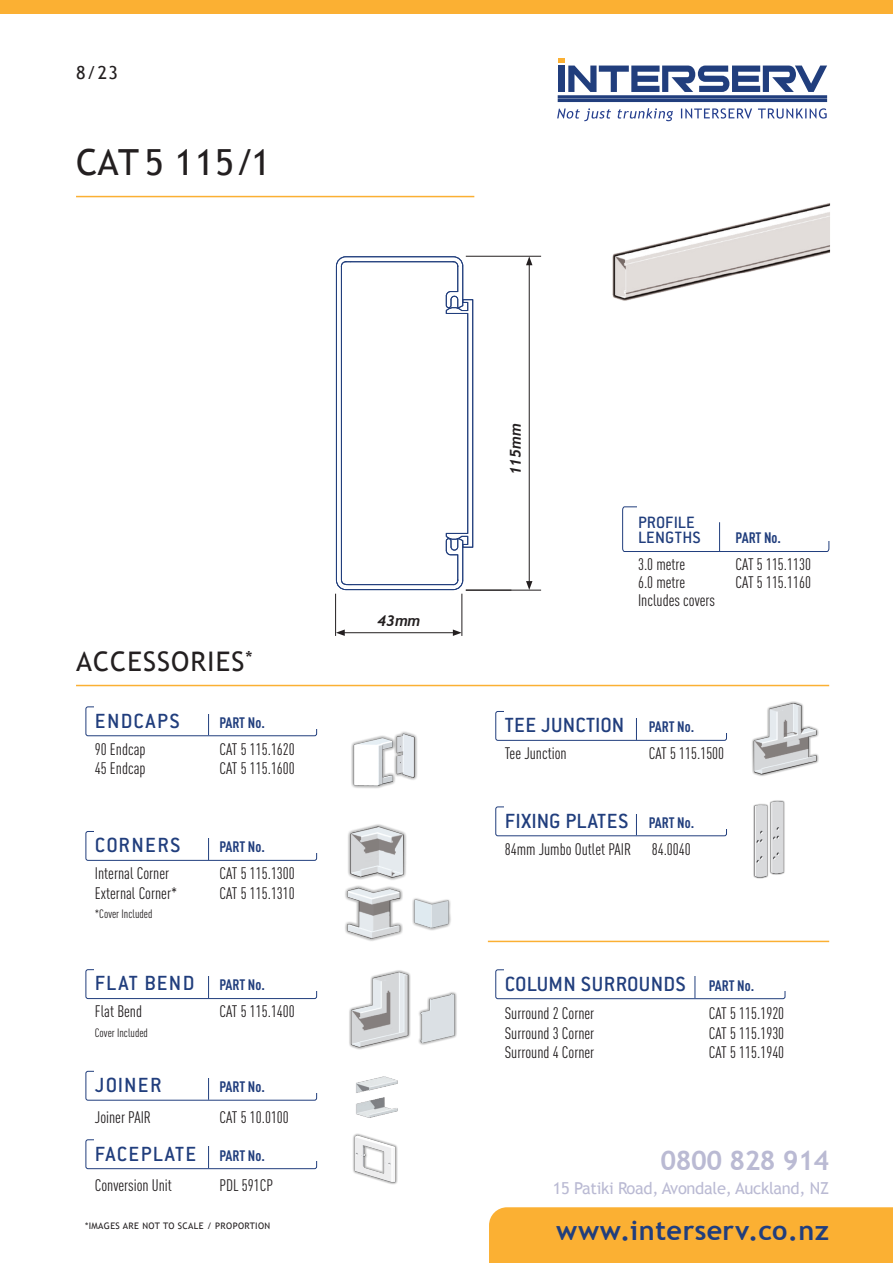
<style>
.page{position:relative;width:893px;height:1263px;background:#fff}
.page>*{position:absolute;margin:0;border:0;box-sizing:border-box;transform-origin:0 0}
.t1{font:36px "Trebuchet MS";letter-spacing:.02em;color:#231f20}
.t2{font:700 27px "Trebuchet MS";letter-spacing:.02em;color:#213e7d}
.t3{font:27px "Trebuchet MS";letter-spacing:.04em;color:#231f20}
.t4{font:700 27px "Trebuchet MS";letter-spacing:-.02em;color:#babad3}
.t5{font:500 22.5px "Conduit ITC Std";letter-spacing:.02em;color:#213e7d}
.t6{font:500 22.5px "Conduit ITC Std";letter-spacing:.055em;color:#213e7d}
.t7{font:500 22.5px "Conduit ITC Std";letter-spacing:.06em;color:#213e7d}
.t8{font:500 18px/15.6px "Conduit ITC Std";letter-spacing:.005em;color:#213e7d}
.t9{font:18px "Trebuchet MS";color:#231f20}
.t10{font:condensed 16.5px "DIN Pro";color:#231f20}
.t11{font:16.5px "Trebuchet MS";letter-spacing:-.02em;color:#babad3}
.t12{font:700 condensed 15px "DIN Pro";letter-spacing:-.015em;color:#213e7d}
.t13{font:italic 700 15px "Trebuchet";color:#231f20}
.t14{font:condensed 12px "DIN Pro";color:#231f20}
.t15{font:9px "Trebuchet MS";letter-spacing:.04em;color:#231f20}
.s1{font-family:"DIN Pro";font-weight:700;font-stretch:condensed;font-size:15px}
</style>
<div class="page">
<div style="left:495px;top:711px;width:232px;height:30px;border:1px solid #213e7d;border-radius:2px"></div>
<svg style="left:636px;top:718px;width:1px;height:22px"></svg>
<div style="left:504px;top:709px;width:215px;height:9px;background:#fff"></div>
<div style="left:719px;top:709px;width:12px;height:24px;background:#fff"></div>
<div style="left:495px;top:806px;width:232px;height:30px;border:1px solid #213e7d;border-radius:2px"></div>
<svg style="left:636px;top:814px;width:1px;height:21px"></svg>
<div style="left:504px;top:805px;width:215px;height:8px;background:#fff"></div>
<div style="left:719px;top:805px;width:12px;height:23px;background:#fff"></div>
<div style="left:495px;top:969px;width:290px;height:30px;border:1px solid #213e7d;border-radius:2px"></div>
<svg style="left:695px;top:976px;width:1px;height:22px"></svg>
<div style="left:504px;top:968px;width:273px;height:8px;background:#fff"></div>
<div style="left:777px;top:968px;width:13px;height:23px;background:#fff"></div>
<div style="left:86px;top:706px;width:231px;height:30px;border:1px solid #213e7d;border-radius:2px"></div>
<svg style="left:208px;top:714px;width:1px;height:21px"></svg>
<div style="left:94px;top:705px;width:215px;height:8px;background:#fff"></div>
<div style="left:309px;top:705px;width:12px;height:23px;background:#fff"></div>
<div style="left:86px;top:831px;width:231px;height:30px;border:1px solid #213e7d;border-radius:2px"></div>
<svg style="left:208px;top:838px;width:1px;height:22px"></svg>
<div style="left:94px;top:829px;width:215px;height:9px;background:#fff"></div>
<div style="left:309px;top:829px;width:12px;height:24px;background:#fff"></div>
<div style="left:86px;top:969px;width:231px;height:30px;border:1px solid #213e7d;border-radius:2px"></div>
<svg style="left:208px;top:976px;width:1px;height:22px"></svg>
<div style="left:94px;top:967px;width:215px;height:9px;background:#fff"></div>
<div style="left:309px;top:967px;width:12px;height:24px;background:#fff"></div>
<div style="left:86px;top:1071px;width:231px;height:29px;border:1px solid #213e7d;border-radius:2px"></div>
<svg style="left:208px;top:1078px;width:1px;height:22px"></svg>
<div style="left:94px;top:1069px;width:215px;height:9px;background:#fff"></div>
<div style="left:309px;top:1069px;width:12px;height:24px;background:#fff"></div>
<hr style="left:466px;top:256px;width:75px;height:1px;background:#231f20">
<hr style="left:529px;top:263px;width:1px;height:320px;background:#231f20">
<svg style="left:526px;top:256px;width:6px;height:9px"></svg>
<svg style="left:526px;top:581px;width:6px;height:9px"></svg>
<hr style="left:462px;top:594px;width:1px;height:42px;background:#231f20">
<hr style="left:335px;top:594px;width:1px;height:42px;background:#231f20">
<hr style="left:342px;top:632px;width:113px;height:1px;background:#231f20">
<svg style="left:453px;top:629px;width:9px;height:7px"></svg>
<svg style="left:336px;top:629px;width:9px;height:7px"></svg>
<hr style="left:466px;top:590px;width:75px;height:1px;background:#231f20">
<img style="left:348px;top:824px;width:59px;height:44px">
<img style="left:345px;top:868px;width:61px;height:73px">
<img style="left:405px;top:888px;width:46px;height:51px">
<img style="left:752px;top:701px;width:67px;height:75px">
<img style="left:351px;top:731px;width:66px;height:58px">
<img style="left:349px;top:970px;width:62px;height:80px">
<img style="left:356px;top:1076px;width:42px;height:42px">
<img style="left:753px;top:800px;width:32px;height:79px">
<svg style="left:622px;top:506px;width:208px;height:46px"></svg>
<div style="left:637px;top:504px;width:192px;height:8px;background:#fff"></div>
<div style="left:823px;top:504px;width:13px;height:36px;background:#fff"></div>
<svg style="left:336px;top:256px;width:137px;height:334px"></svg>
<img style="left:612px;top:203px;width:218px;height:98px">
<div style="left:86px;top:1139px;width:231px;height:30px;border:1px solid #213e7d;border-radius:2px"></div>
<svg style="left:208px;top:1146px;width:1px;height:22px"></svg>
<div style="left:94px;top:1138px;width:215px;height:8px;background:#fff"></div>
<div style="left:309px;top:1138px;width:12px;height:23px;background:#fff"></div>
<img style="left:353px;top:1133px;width:45px;height:52px">
<img style="left:418px;top:992px;width:39px;height:53px">
<div style="left:0;top:0;width:893px;height:13px;background:#fbb033"></div>
<hr style="left:558px;top:99px;width:269px;height:3px;background:#213e7d">
<hr style="left:558px;top:95px;width:269px;height:3px;background:#213e7d">
<svg style="left:558px;top:59px;width:269px;height:33px"></svg>
<div style="left:489px;top:1207px;width:404px;height:56px;background:#fbb033"></div>
<svg style="left:557px;top:108px;width:270px;height:13px"></svg>
<hr style="left:488px;top:941px;width:341px;height:1px;background:#fbb033">
<hr style="left:76px;top:685px;width:753px;height:1px;background:#fbb033">
<hr style="left:76px;top:196px;width:398px;height:1px;background:#fbb033">
<p class="t9" style="left:76px;top:62px;width:44px">8/23</p>
<h1 class="t1" style="left:76px;top:141px;width:196px">CAT 5 115/1</h1>
<h2 class="t3" style="left:76px;top:645px;width:178px">ACCESSORIES<sup>*</sup></h2>
<h3 class="t7" style="left:95px;top:707px;width:87px">ENDCAPS</h3>
<p class="t12" style="left:219px;top:711px;width:47px">PART No.</p>
<p class="t10" style="left:95px;top:737px;width:52px">90 Endcap</p>
<p class="t10" style="left:219px;top:737px;width:77px">CAT 5 115.1620</p>
<p class="t10" style="left:95px;top:756px;width:52px">45 Endcap</p>
<p class="t10" style="left:219px;top:756px;width:77px">CAT 5 115.1600</p>
<h3 class="t7" style="left:95px;top:831px;width:87px">CORNERS</h3>
<p class="t12" style="left:219px;top:835px;width:47px">PART No.</p>
<p class="t10" style="left:95px;top:861px;width:76px">Internal Corner</p>
<p class="t10" style="left:219px;top:861px;width:77px">CAT 5 115.1300</p>
<p class="t10" style="left:95px;top:881px;width:84px">External Corner*</p>
<p class="t10" style="left:219px;top:881px;width:77px">CAT 5 115.1310</p>
<p class="t14" style="left:95px;top:905px;width:59px">*Cover Included</p>
<h3 class="t6" style="left:95px;top:970px;width:171px">FLAT BEND <span class="s1">PART No.</span></h3>
<p class="t10" style="left:95px;top:1000px;width:49px">Flat Bend</p>
<p class="t10" style="left:219px;top:1000px;width:77px">CAT 5 115.1400</p>
<p class="t14" style="left:95px;top:1024px;width:55px">Cover Included</p>
<h3 class="t5" style="left:95px;top:1071px;width:68px">JOINER</h3>
<p class="t12" style="left:219px;top:1075px;width:47px">PART No.</p>
<p class="t10" style="left:95px;top:1105px;width:58px">Joiner PAIR</p>
<p class="t10" style="left:219px;top:1105px;width:71px">CAT 5 10.0100</p>
<h3 class="t6" style="left:95px;top:1140px;width:171px">FACEPLATE <span class="s1">PART No.</span></h3>
<p class="t10" style="left:95px;top:1173px;width:79px">Conversion Unit</p>
<p class="t10" style="left:219px;top:1173px;width:55px">PDL 591CP</p>
<p class="t15" style="left:85px;top:1220px;width:187px">*IMAGES ARE NOT TO SCALE / PROPORTION</p>
<p class="t13" style="left:377px;top:611px;width:44px">43mm</p>
<p class="t13" style="left:506px;top:475px;width:53px;rotate:-90deg">115mm</p>
<p class="t8" style="left:638px;top:514px;width:64px">PROFILE<br>LENGTHS</p>
<p class="t12" style="left:735px;top:526px;width:47px">PART No.</p>
<p class="t10" style="left:638px;top:552px;width:49px">3.0 metre</p>
<p class="t10" style="left:735px;top:552px;width:77px">CAT 5 115.1130</p>
<p class="t10" style="left:638px;top:570px;width:49px">6.0 metre</p>
<p class="t10" style="left:735px;top:570px;width:77px">CAT 5 115.1160</p>
<p class="t10" style="left:638px;top:588px;width:79px">Includes covers</p>
<h3 class="t5" style="left:505px;top:712px;width:191px">TEE JUNCTION <span class="s1">PART No.</span></h3>
<p class="t10" style="left:505px;top:741px;width:64px">Tee Junction</p>
<p class="t10" style="left:649px;top:741px;width:77px">CAT 5 115.1500</p>
<h3 class="t5" style="left:505px;top:807px;width:191px">FIXING PLATES <span class="s1">PART No.</span></h3>
<p class="t10" style="left:505px;top:837px;width:188px">84mm Jumbo Outlet PAIR 84.0040</p>
<h3 class="t5" style="left:505px;top:970px;width:251px">COLUMN SURROUNDS <span class="s1">PART No.</span></h3>
<p class="t10" style="left:505px;top:1002px;width:91px">Surround 2 Corner</p>
<p class="t10" style="left:709px;top:1002px;width:77px">CAT 5 115.1920</p>
<p class="t10" style="left:505px;top:1021px;width:91px">Surround 3 Corner</p>
<p class="t10" style="left:709px;top:1021px;width:77px">CAT 5 115.1930</p>
<p class="t10" style="left:505px;top:1041px;width:91px">Surround 4 Corner</p>
<p class="t10" style="left:709px;top:1041px;width:77px">CAT 5 115.1940</p>
<h2 class="t4" style="left:661px;top:1143px;width:170px">0800 828 914</h2>
<p class="t11" style="left:553px;top:1178px;width:278px">15 Patiki Road, Avondale, Auckland, NZ</p>
<h2 class="t2" style="left:556px;top:1213px;width:274px">www.interserv.co.nz</h2>
</div>
